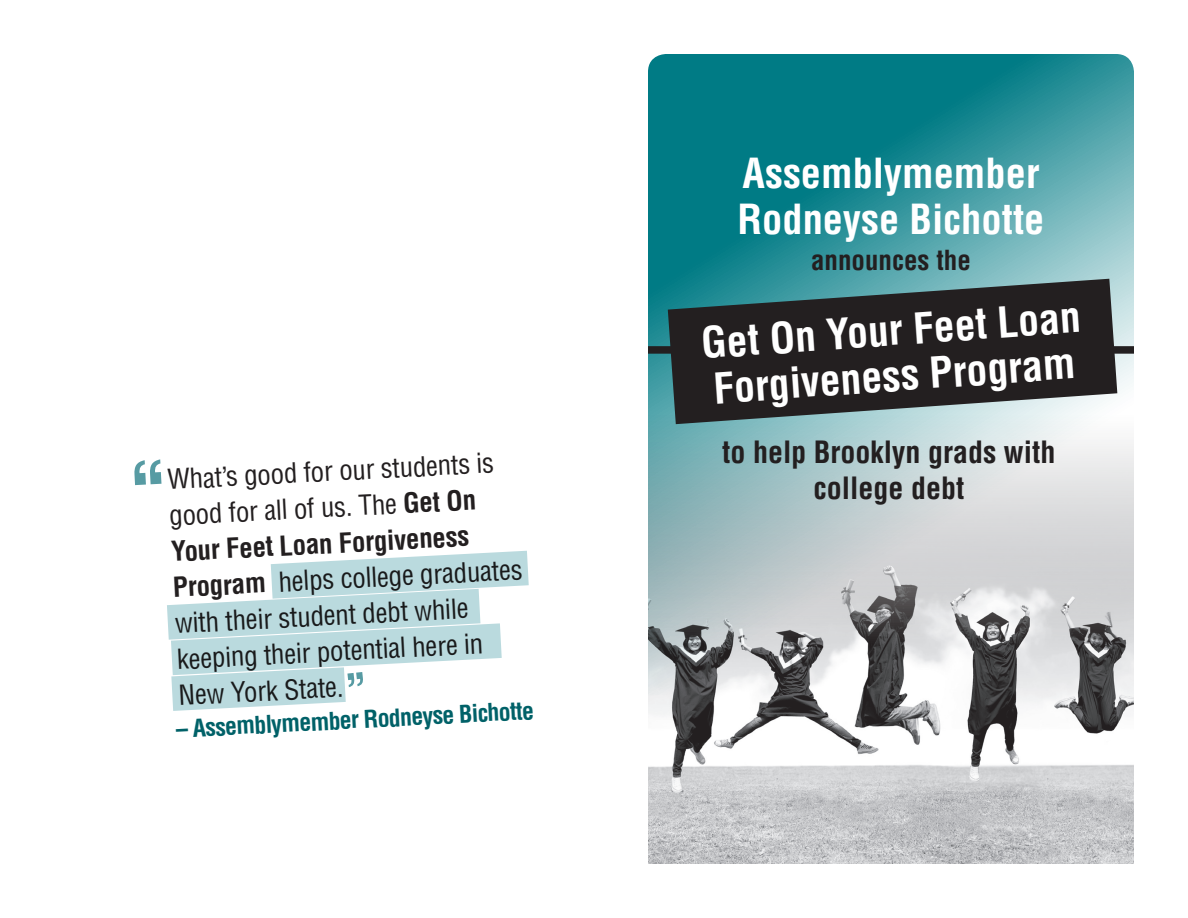
<style>
.page{position:relative;width:1188px;height:918px;background:#fff}
.page>*{position:absolute;margin:0;border:0;box-sizing:border-box;transform-origin:0 0}
.t1{font:700 condensed 41.7px/45.8px "Helvetica";color:#fff}
.t2{font:700 condensed 40.5px/45.8px "Helvetica";color:#fff}
.t3{font:700 condensed 30px/36px "Helvetica";color:#231f20;text-align:center}
.t4{font:condensed 27px/36px "Helvetica";color:#231f20}
.t5{font:700 condensed 27px "Helvetica";color:#231f20}
.t6{font:700 condensed 24px "Helvetica";color:#006168}
.s1{font-weight:700}
</style>
<div class="page">
<img style="left:648px;top:695px;width:486px;height:169px">
<svg style="left:648px;top:54px;width:486px;height:641px;background:#76abb0"></svg>
<div style="left:648px;top:346px;width:486px;height:8px;background:#231f20"></div>
<svg style="left:668px;top:279px;width:449px;height:145px;background:#394244"></svg>
<svg style="left:134px;top:459px;width:27px;height:26px"></svg>
<svg style="left:167px;top:551px;width:362px;height:160px"></svg>
<p class="t2" style="left:737px;top:150px;width:309px">Assemblymember<br>Rodneyse Bichotte</p>
<p class="t5" style="left:811px;top:243px;width:161px">announces the</p>
<p class="t1" style="left:700px;top:320px;width:382px;rotate:-4deg">Get On Your Feet Loan<br>Forgiveness Program</p>
<p class="t4" style="left:167px;top:461px;width:352px;rotate:-3deg">What’s good for our students is good for all of us. The <span class="s1">Get On<br>Your Feet Loan Forgiveness<br>Program</span> helps college graduates with their student debt while keeping their potential here in<br>New York State.</p>
<p class="t3" style="left:722px;top:434px;width:335px">to help Brooklyn grads with college debt</p>
<p class="t6" style="left:175px;top:714px;width:360px;rotate:-3deg">– Assemblymember Rodneyse Bichotte</p>
</div>
